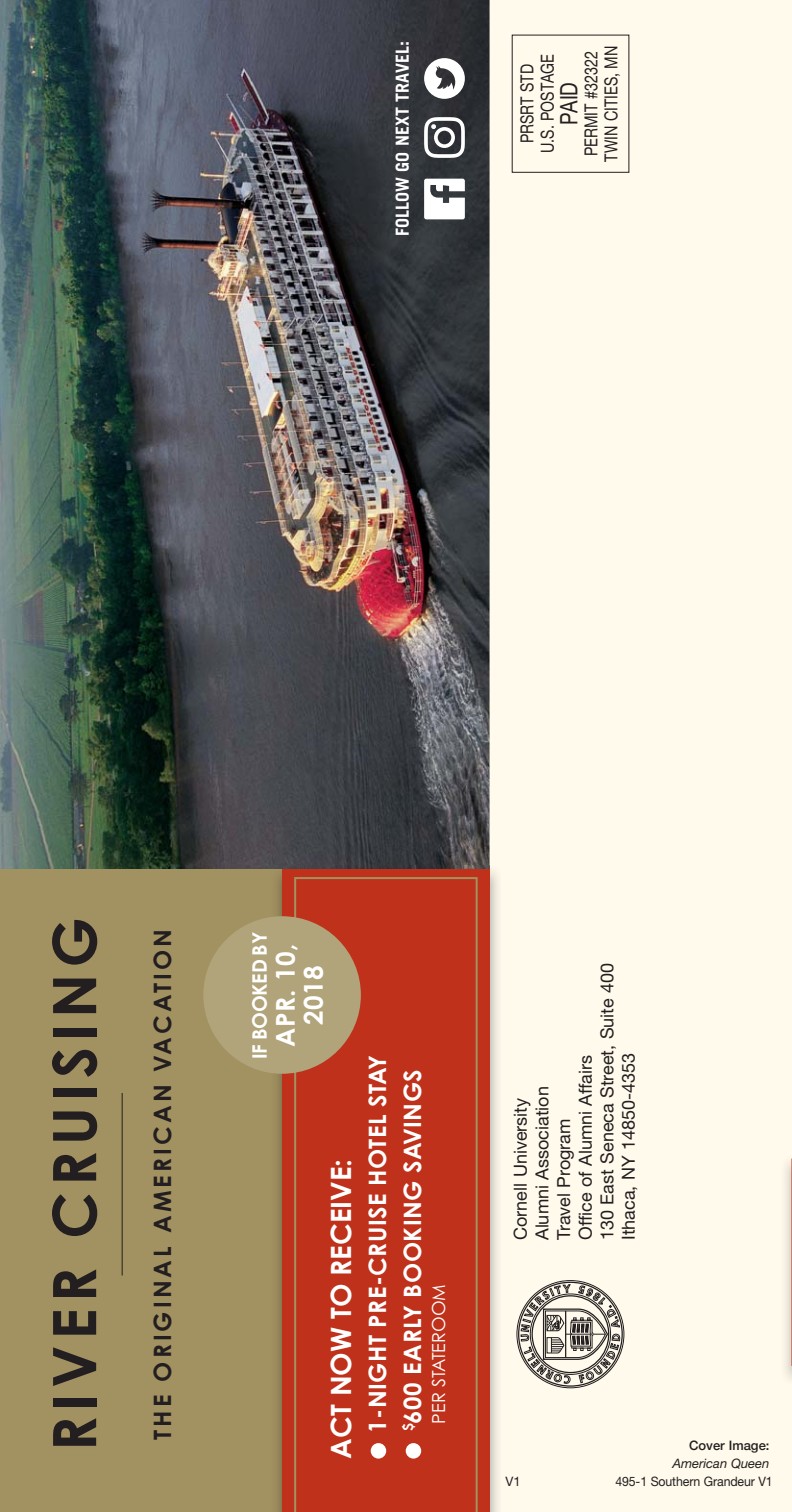
<style>
.page{position:relative;width:792px;height:1512px;background:#fffaec}
.page>*{position:absolute;margin:0;border:0;box-sizing:border-box;transform-origin:0 0}
.t1{font:700 60px "Century Gothic Std";letter-spacing:.1em;color:#231f20}
.t2{font:700 28px "Century Gothic Std";color:#fff}
.t3{font:700 26px/28px "Century Gothic Std";letter-spacing:.02em;color:#fff;text-align:center}
.t4{font:700 24px/35px "Century Gothic Std";letter-spacing:.02em;color:#fff}
.t5{font:700 24px "Century Gothic Std";letter-spacing:.13em;color:#231f20}
.t6{font:24px "Helvetica Neue";color:#231f20;scale:.8 1}
.t7{font:700 20px "Century Gothic Std";letter-spacing:-.01em;color:#fff}
.t8{font:18px/21.6px "Helvetica Neue LT Std";color:#231f20}
.t9{font:18px/20.4px "Helvetica Neue LT Std";color:#231f20;text-align:center;scale:.8 1}
.t10{font:700 18px "Trade Gothic LT Std";letter-spacing:.005em;color:#fff}
.t11{font:18px "Century Gothic Std";color:#fff}
.t12{font:13px "Helvetica Neue LT Std";letter-spacing:-.01em;color:#231f20;scale:.95 1}
.t13{font:italic 13px "Helvetica Neue LT Std";color:#231f20}
.t14{font:500 13px "Helvetica Neue";color:#231f20}
.t15{font:13px "Helvetica Neue LT Std";letter-spacing:-.01em;color:#231f20}
</style>
<div class="page">
<img style="left:0;top:0;width:490px;height:869px">
<img style="left:785px;top:1158px;width:7px;height:221px">
<div style="left:0;top:869px;width:490px;height:643px;background:#a29161"></div>
<hr style="left:122px;top:1093px;width:1px;height:183px;background:#231f20">
<img style="left:271px;top:865px;width:219px;height:647px">
<div style="left:282px;top:869px;width:208px;height:643px;background:#bf311a"></div>
<svg style="left:294px;top:877px;width:184px;height:635px"></svg>
<div style="left:371px;top:1443px;width:15px;height:16px;background:#fff;border-radius:50%"></div>
<div style="left:406px;top:1443px;width:15px;height:16px;background:#fff;border-radius:50%"></div>
<div style="left:206px;top:919px;width:152px;height:152px;background:#b1a37a;border-radius:50%"></div>
<div style="left:203px;top:916px;width:158px;height:158px;border:5px solid #b1a37a;border-radius:50%"></div>
<svg style="left:424px;top:179px;width:41px;height:40px;background:#d6d7d8"></svg>
<svg style="left:424px;top:117px;width:41px;height:41px;background:#848588"></svg>
<svg style="left:424px;top:58px;width:41px;height:41px;background:#adadaf"></svg>
<svg style="left:516px;top:1284px;width:104px;height:100px"></svg>
<p class="t10" style="left:392px;top:236px;width:197px;rotate:-90deg">FOLLOW GO NEXT TRAVEL:</p>
<p class="t9" style="left:583px;top:162px;width:146px;text-align:left;rotate:-90deg">PERMIT #32322<br>TWIN CITIES, MN</p>
<p class="t9" style="left:519px;top:153px;width:125px;rotate:-90deg">PRSRT STD<br>U.S. POSTAGE</p>
<h3 class="t6" style="left:555px;top:125px;width:56px;rotate:-90deg">PAID</h3>
<h1 class="t1" style="left:53px;top:1451px;width:535px;rotate:-90deg">RIVER CRUISING</h1>
<h3 class="t5" style="left:154px;top:1440px;width:513px;rotate:-90deg">THE ORIGINAL AMERICAN VACATION</h3>
<p class="t7" style="left:252px;top:1059px;width:129px;rotate:-90deg">IF BOOKED BY</p>
<h3 class="t3" style="left:274px;top:1047px;width:105px;rotate:-90deg">APR. 10,<br>2018</h3>
<h2 class="t2" style="left:331px;top:1459px;width:301px;rotate:-90deg">ACT NOW TO RECEIVE:</h2>
<h3 class="t4" style="left:363px;top:1433px;width:379px;rotate:-90deg">1-NIGHT PRE-CRUISE HOTEL STAY <sup>$</sup> 600 EARLY BOOKING SAVINGS</h3>
<p class="t11" style="left:428px;top:1424px;width:141px;rotate:-90deg">PER STATEROOM</p>
<p class="t8" style="left:512px;top:1240px;width:279px;rotate:-90deg">Cornell University<br>Alumni Association<br>Travel Program<br>Office of Alumni Affairs<br>130 East Seneca Street, Suite 400<br>Ithaca, NY 14850-4353</p>
<p class="t14" style="left:689px;top:1438px;width:82px">Cover Image:</p>
<p class="t13" style="left:672px;top:1456px;width:99px">American Queen</p>
<p class="t15" style="left:506px;top:1477px;width:17px">V1</p>
<p class="t12" style="left:615px;top:1477px;width:167px">495-1 Southern Grandeur V1</p>
</div>
